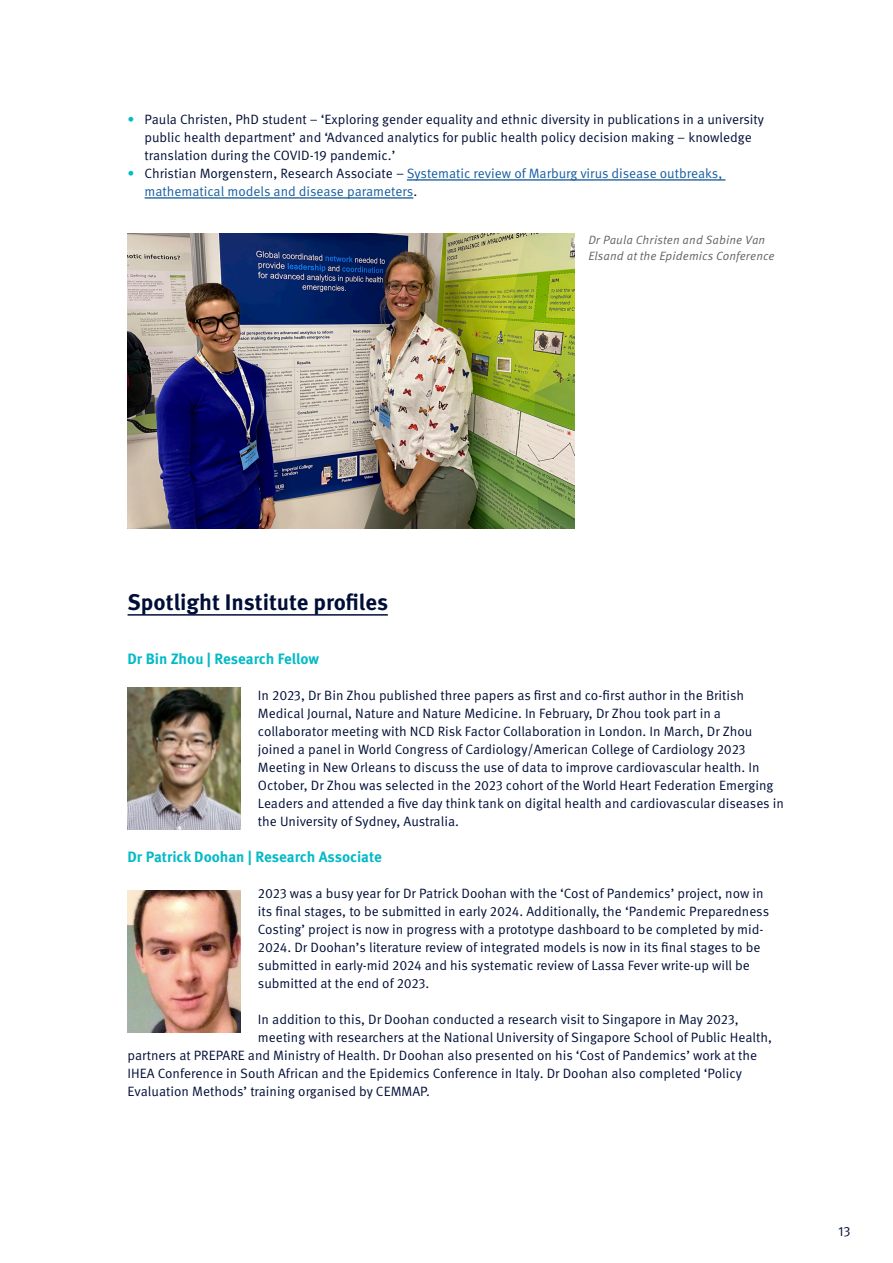
<style>
.page{position:relative;width:893px;height:1263px;background:#fff}
.page>*{position:absolute;margin:0;border:0;box-sizing:border-box;transform-origin:0 0}
.Text__Body_Copy{font:700 22.5px "Meta OT";color:#000e37}
.Text__Subhead_2{font:700 15px "Meta OT";letter-spacing:-.005em;color:#03bac6}
.Text__Body_Copy-2{font:13.5px/18px "Meta OT Norm";color:#000e37}
.t1{font:13.5px/18px "Meta OT Norm";color:#175d9e}
.Text__Image_Caption_GREY{font:12px/16.5px "Meta OT Norm Ita";letter-spacing:.01em;color:#636366}
.s1{color:#03bac6}
.s2{color:#000e37}
</style>
<div class="page">
<hr style="left:407px;top:179px;width:318px;height:2px;background:#175d9e">
<hr style="left:145px;top:197px;width:268px;height:2px;background:#175d9e">
<hr style="left:128px;top:614px;width:260px;height:2px;background:#000e37">
<img style="left:128px;top:234px;width:446px;height:294px">
<img style="left:128px;top:688px;width:113px;height:141px">
<img style="left:128px;top:891px;width:113px;height:141px">
<p class="Text__Body_Copy-2" style="left:145px;top:111px;width:621px;text-indent:-17px"><span class="s1">•</span> Paula Christen, PhD student – ‘Exploring gender equality and ethnic diversity in publications in a university public health department’ and ‘Advanced analytics for public health policy decision making – knowledge translation during the COVID-19 pandemic.’</p>
<p class="t1" style="left:145px;top:165px;width:579px;text-indent:-17px"><span class="s1">•</span> <span class="s2">Christian Morgenstern, Research Associate –</span> Systematic review of Marburg virus disease outbreaks, mathematical models and disease parameters<span class="s2">.</span></p>
<p class="Text__Image_Caption_GREY" style="left:588px;top:231px;width:188px">Dr Paula Christen and Sabine Van<br>Elsand at the Epidemics Conference</p>
<p class="Text__Body_Copy" style="left:128px;top:588px;width:262px">Spotlight Institute profiles</p>
<p class="Text__Subhead_2" style="left:128px;top:650px;width:193px">Dr Bin Zhou | Research Fellow</p>
<p class="Text__Body_Copy-2" style="left:258px;top:687px;width:527px">In 2023, Dr Bin Zhou published three papers as first and co-first author in the British Medical Journal, Nature and Nature Medicine. In February, Dr Zhou took part in a collaborator meeting with NCD Risk Factor Collaboration in London. In March, Dr Zhou joined a panel in World Congress of Cardiology/American College of Cardiology 2023<br>Meeting in New Orleans to discuss the use of data to improve cardiovascular health. In October, Dr Zhou was selected in the 2023 cohort of the World Heart Federation Emerging Leaders and attended a five day think tank on digital health and cardiovascular diseases in the University of Sydney, Australia.</p>
<p class="Text__Subhead_2" style="left:128px;top:848px;width:256px">Dr Patrick Doohan | Research Associate</p>
<p class="Text__Body_Copy-2" style="left:258px;top:885px;width:513px">2023 was a busy year for Dr Patrick Doohan with the ‘Cost of Pandemics’ project, now in its final stages, to be submitted in early 2024. Additionally, the ‘Pandemic Preparedness Costing’ project is now in progress with a prototype dashboard to be completed by mid-2024. Dr Doohan’s literature review of integrated models is now in its final stages to be submitted in early-mid 2024 and his systematic review of Lassa Fever write-up will be submitted at the end of 2023.</p>
<p class="Text__Body_Copy-2" style="left:258px;top:1011px;width:482px">In addition to this, Dr Doohan conducted a research visit to Singapore in May 2023,</p>
<p class="Text__Body_Copy-2" style="left:258px;top:1029px;width:516px">meeting with researchers at the National University of Singapore School of Public Health,</p>
<p class="Text__Body_Copy-2" style="left:128px;top:1047px;width:631px">partners at PREPARE and Ministry of Health. Dr Doohan also presented on his ‘Cost of Pandemics’ work at the</p>
<p class="Text__Body_Copy-2" style="left:128px;top:1065px;width:616px">IHEA Conference in South African and the Epidemics Conference in Italy. Dr Doohan also completed ‘Policy</p>
<p class="Text__Body_Copy-2" style="left:128px;top:1083px;width:304px">Evaluation Methods’ training organised by CEMMAP.</p>
<p class="Text__Body_Copy-2" style="left:838px;top:1223px;width:14px">13</p>
</div>
